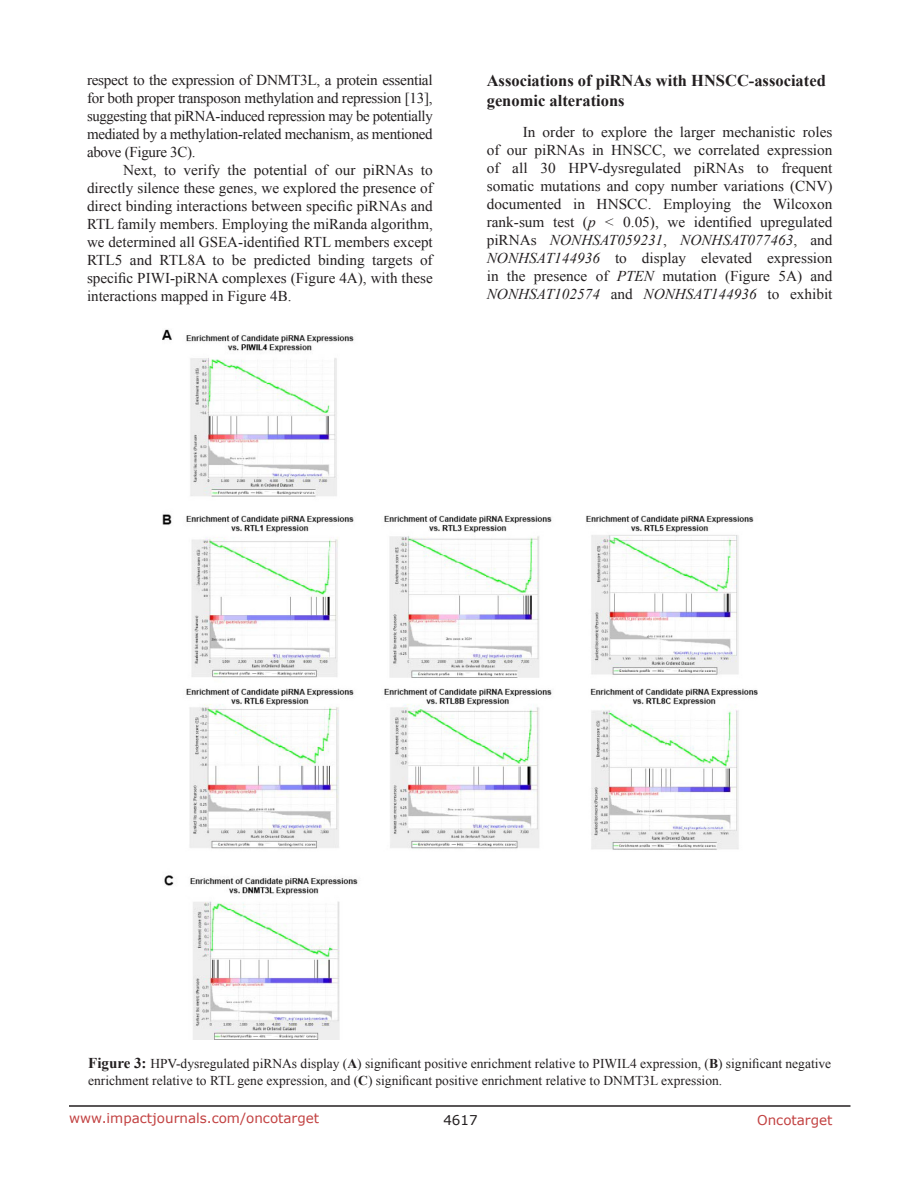
<style>
.page{position:relative;width:918px;height:1188px;background:#fff}
.page>*{position:absolute;margin:0;border:0;box-sizing:border-box;transform-origin:0 0}
.SubHeading{font:700 16.5px/19.8px "Times New Roman";color:#231f20}
.BodyText{font:15px/18px "Times New Roman";color:#231f20;text-align:justify}
.Figuretrx{font:13.5px/16.2px "Times New Roman";color:#231f20}
.t1{font:13.5px "Verdana";color:#c24141}
.t2{font:13.5px "Verdana";color:#231f20}
.s1{font-style:italic}
.s2{font-weight:700;font-size:15px}
.s3{font-weight:700}
</style>
<div class="page">
<hr style="left:69px;top:1105px;width:781px;height:2px;background:#231f20">
<img style="left:162px;top:329px;width:595px;height:710px">
<p class="BodyText" style="left:87px;top:71px;width:347px">respect to the expression of DNMT3L, a protein essential for both proper transposon methylation and repression [13], suggesting that piRNA-induced repression may be potentially mediated by a methylation-related mechanism, as mentioned above (Figure 3C).</p>
<p class="BodyText" style="left:87px;top:161px;width:347px;text-indent:36px">Next, to verify the potential of our piRNAs to directly silence these genes, we explored the presence of direct binding interactions between specific piRNAs and RTL family members. Employing the miRanda algorithm, we determined all GSEA-identified RTL members except RTL5 and RTL8A to be predicted binding targets of specific PIWI-piRNA complexes (Figure 4A), with these interactions mapped in Figure 4B.</p>
<p class="SubHeading" style="left:487px;top:70px;width:341px">Associations of piRNAs with HNSCC-associated genomic alterations</p>
<p class="BodyText" style="left:487px;top:123px;width:347px;text-indent:36px">In order to explore the larger mechanistic roles of our piRNAs in HNSCC, we correlated expression of all 30 HPV-dysregulated piRNAs to frequent somatic mutations and copy number variations (CNV) documented in HNSCC. Employing the Wilcoxon rank-sum test (<span class="s1">p &lt;</span> 0.05), we identified upregulated piRNAs <span class="s1">NONHSAT059231</span>, <span class="s1">NONHSAT077463</span>, and <span class="s1">NONHSAT144936</span> to display elevated expression in the presence of <span class="s1">PTEN</span> mutation (Figure 5A) and <span class="s1">NONHSAT102574</span> and <span class="s1">NONHSAT144936</span> to exhibit</p>
<p class="Figuretrx" style="left:88px;top:1056px;width:745px"><span class="s2">Figure 3:</span> HPV-dysregulated piRNAs display (<span class="s3">A</span>) significant positive enrichment relative to PIWIL4 expression, (<span class="s3">B</span>) significant negative enrichment relative to RTL gene expression, and (<span class="s3">C</span>) significant positive enrichment relative to DNMT3L expression.</p>
<p class="t1" style="left:69px;top:1109px;width:252px">www.impactjournals.com/oncotarget</p>
<p class="t2" style="left:443px;top:1111px;width:36px">4617</p>
<p class="t1" style="left:757px;top:1111px;width:77px">Oncotarget</p>
</div>
